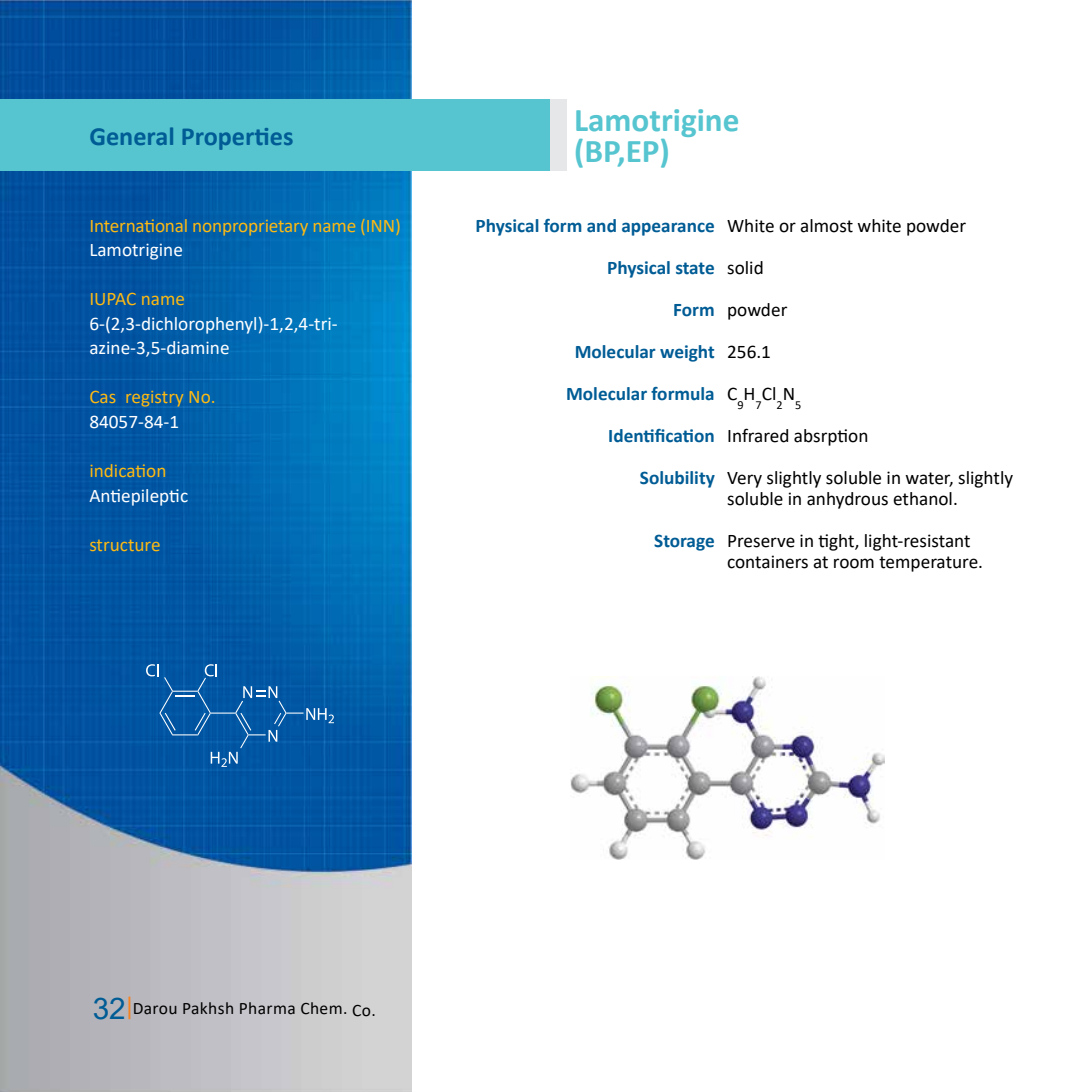
<style>
.page{position:relative;width:1092px;height:1092px;background:#fff}
.page>*{position:absolute;margin:0;border:0;box-sizing:border-box;transform-origin:0 0}
.t1{font:700 33.25px/31.5px "Calibri";color:#56c5d0}
.t2{font:700 26.25px "Calibri";color:#005c95}
.t3{font:19.25px/42px "Calibri";color:#000}
.t4{font:700 19.25px/42px "Calibri";color:#005c95;text-align:right}
.t5{font:19.25px/24.5px "Calibri";color:#fff}
.t6{font:19.25px "Calibri";letter-spacing:-.01em;color:#fdb913}
.t7{font:17.5px "Calibri";letter-spacing:.02em;color:#000}
.t8{font:12.25px "Calibri";color:#000}
.s1{font-family:"Arial";font-size:29.75px;color:#005c95}
.s2{font-family:"Arial";font-size:23.62px;color:#f58220}
</style>
<div class="page">
<img style="left:0;top:0;width:412px;height:1091px">
<div style="left:0;top:99px;width:566px;height:71px;background:#e6e7e8"></div>
<div style="left:0;top:99px;width:549px;height:71px;background:#56c5d0"></div>
<svg style="left:146px;top:663px;width:188px;height:103px;background:#0d5ea7"></svg>
<img style="left:571px;top:676px;width:313px;height:183px">
<h2 class="t2" style="left:89px;top:117px;width:206px">General Properties</h2>
<p class="t6" style="left:89px;top:212px;width:313px">International nonproprietary name (INN)</p>
<p class="t5" style="left:89px;top:237px;width:95px">Lamotrigine</p>
<p class="t6" style="left:89px;top:285px;width:97px">IUPAC name</p>
<p class="t5" style="left:89px;top:311px;width:250px">6-(2,3-dichlorophenyl)-1,2,4-tri&shy;azine-3,5-diamine</p>
<p class="t6" style="left:89px;top:383px;width:128px">Cas registry No.</p>
<p class="t5" style="left:89px;top:409px;width:91px">84057-84-1</p>
<p class="t6" style="left:89px;top:457px;width:79px">indication</p>
<p class="t5" style="left:89px;top:482px;width:100px">Antiepileptic</p>
<p class="t6" style="left:89px;top:530px;width:73px">structure</p>
<h1 class="t1" style="left:574px;top:103px;width:167px">Lamotrigine (BP,EP)</h1>
<p class="t4" style="left:475px;top:204px;width:241px">Physical form and appearance<br>Physical state<br>Form<br>Molecular weight<br>Molecular formula<br>Identification<br>Solubility</p>
<p class="t4" style="left:654px;top:519px;width:62px">Storage</p>
<p class="t3" style="left:727px;top:204px;width:240px">White or almost white powder solid<br>powder<br>256.1<br>C H Cl N</p>
<p class="t8" style="left:737px;top:396px;width:8px">9</p>
<p class="t8" style="left:755px;top:396px;width:8px">7</p>
<p class="t8" style="left:776px;top:396px;width:8px">2</p>
<p class="t8" style="left:795px;top:396px;width:8px">5</p>
<p class="t3" style="left:727px;top:414px;width:287px">Infrared absrption<br>Very slightly soluble in water, slightly</p>
<p class="t3" style="left:727px;top:477px;width:245px">soluble in anhydrous ethanol.<br>Preserve in tight, light-resistant</p>
<p class="t3" style="left:727px;top:540px;width:257px">containers at room temperature.</p>
<p class="t7" style="left:93px;top:996px;width:284px"><span class="s1">32</span><span class="s2">|</span>Darou Pakhsh Pharma Chem. Co.</p>
</div>
